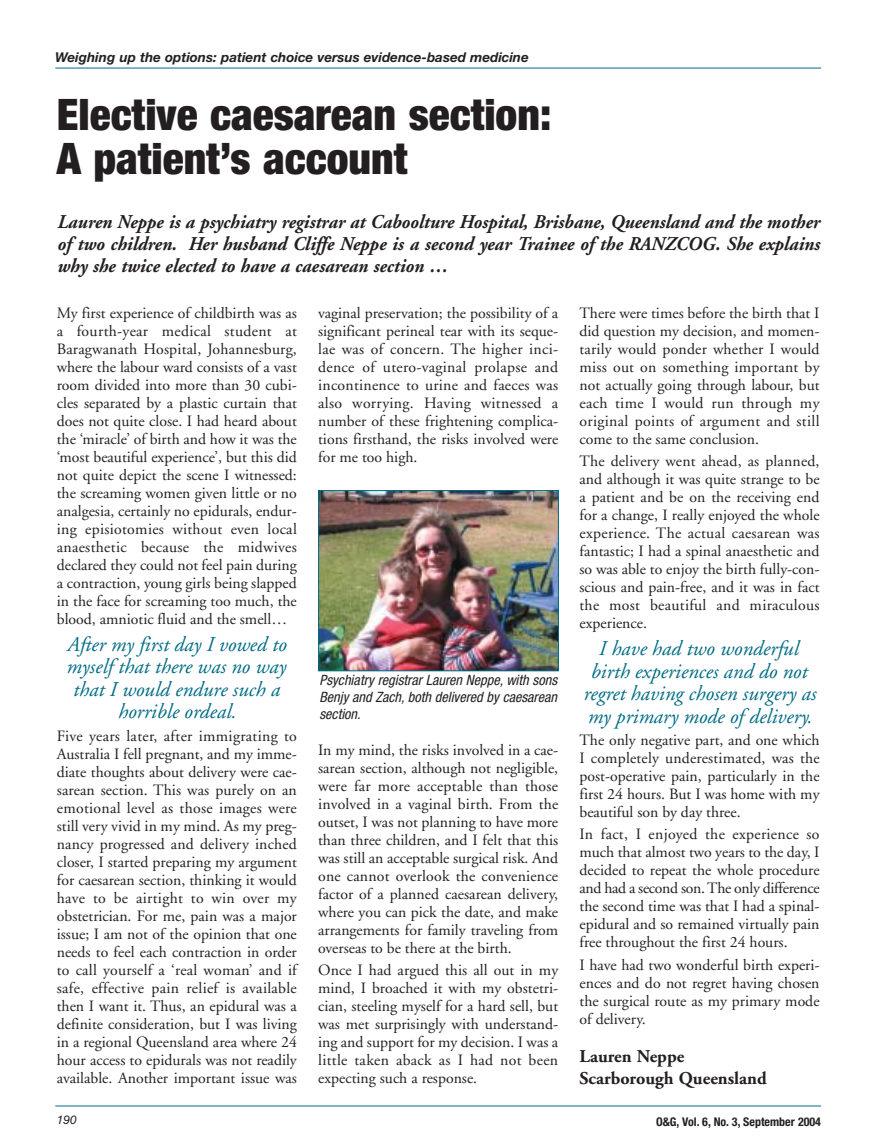
<style>
.page{position:relative;width:893px;height:1148px;background:#fff}
.page>*{position:absolute;margin:0;border:0;box-sizing:border-box;transform-origin:0 0}
.t1{font:900 condensed 43.5px/43.5px "Helvetica Neue";color:#231f20}
.t2{font:italic 21px/22.5px "Adobe Garamond";color:#006c85;text-align:center}
.t3{font:italic 700 19.5px/21.8px "Adobe Garamond";color:#231f20;text-align:justify;scale:.95 1}
.t4{font:700 18px/21.6px "Adobe Garamond";color:#231f20}
.t5{font:15.75px/18px "Adobe Garamond";color:#231f20;text-align:justify}
.t6{font:italic condensed 14.25px/17.1px "Helvetica Neue";color:#231f20;text-align:justify}
.t7{font:italic 700 13.5px "Helvetica Neue";color:#231f20}
.t8{font:700 condensed 12px "Helvetica Neue";color:#231f20}
.t9{font:italic 12px "Helvetica Neue";color:#231f20}
</style>
<div class="page">
<hr style="left:55px;top:1105px;width:766px;height:1px;background:#006c85">
<hr style="left:55px;top:68px;width:766px;height:1px;background:#006c85">
<img style="left:320px;top:492px;width:236px;height:177px">
<div style="left:318px;top:490px;width:240px;height:181px;border:1px solid #006c85"></div>
<p class="t7" style="left:55px;top:53px;width:475px">Weighing up the options: patient choice versus evidence-based medicine</p>
<h1 class="t1" style="left:57px;top:97px;width:496px">Elective caesarean section:<br>A patient’s account</h1>
<p class="t3" style="left:57px;top:213px;width:804px">Lauren Neppe is a psychiatry registrar at Caboolture Hospital, Brisbane, Queensland and the mother of two children. Her husband Cliffe Neppe is a second year Trainee of the RANZCOG. She explains why she twice elected to have a caesarean section …</p>
<p class="t5" style="left:57px;top:305px;width:241px">My first experience of childbirth was as a fourth-year medical student at Baragwanath Hospital, Johannesburg, where the labour ward consists of a vast room divided into more than 30 cubi&shy;cles separated by a plastic curtain that does not quite close. I had heard about the ‘miracle’ of birth and how it was the ‘most beautiful experience’, but this did not quite depict the scene I witnessed: the screaming women given little or no analgesia, certainly no epidurals, endur&shy;ing episiotomies without even local anaesthetic because the midwives declared they could not feel pain during a contraction, young girls being slapped in the face for screaming too much, the blood, amniotic fluid and the smell…</p>
<h2 class="t2" style="left:66px;top:635px;width:221px">After my first day I vowed to myself that there was no way that I would endure such a horrible ordeal.</h2>
<p class="t5" style="left:57px;top:728px;width:241px">Five years later, after immigrating to Australia I fell pregnant, and my imme&shy;diate thoughts about delivery were cae&shy;sarean section. This was purely on an emotional level as those images were still very vivid in my mind. As my preg&shy;nancy progressed and delivery inched closer, I started preparing my argument for caesarean section, thinking it would have to be airtight to win over my obstetrician. For me, pain was a major issue; I am not of the opinion that one needs to feel each contraction in order to call yourself a ‘real woman’ and if safe, effective pain relief is available then I want it. Thus, an epidural was a definite consideration, but I was living in a regional Queensland area where 24 hour access to epidurals was not readily available. Another important issue was</p>
<p class="t5" style="left:318px;top:305px;width:241px">vaginal preservation; the possibility of a significant perineal tear with its seque&shy;lae was of concern. The higher inci&shy;dence of utero-vaginal prolapse and incontinence to urine and faeces was also worrying. Having witnessed a number of these frightening complica&shy;tions firsthand, the risks involved were for me too high.</p>
<p class="t6" style="left:319px;top:673px;width:239px">Psychiatry registrar Lauren Neppe, with sons Benjy and Zach, both delivered by caesarean section.</p>
<p class="t5" style="left:318px;top:742px;width:241px">In my mind, the risks involved in a cae&shy;sarean section, although not negligible, were far more acceptable than those involved in a vaginal birth. From the outset, I was not planning to have more than three children, and I felt that this was still an acceptable surgical risk. And one cannot overlook the convenience factor of a planned caesarean delivery, where you can pick the date, and make arrangements for family traveling from overseas to be there at the birth.</p>
<p class="t5" style="left:318px;top:962px;width:241px">Once I had argued this all out in my mind, I broached it with my obstetri&shy;cian, steeling myself for a hard sell, but was met surprisingly with understand&shy;ing and support for my decision. I was a little taken aback as I had not been expecting such a response.</p>
<p class="t5" style="left:579px;top:305px;width:241px">There were times before the birth that I did question my decision, and momen&shy;tarily would ponder whether I would miss out on something important by not actually going through labour, but each time I would run through my original points of argument and still come to the same conclusion.</p>
<p class="t5" style="left:579px;top:454px;width:241px">The delivery went ahead, as planned, and although it was quite strange to be a patient and be on the receiving end for a change, I really enjoyed the whole experience. The actual caesarean was fantastic; I had a spinal anaesthetic and so was able to enjoy the birth fully-con&shy;scious and pain-free, and it was in fact the most beautiful and miraculous experience.</p>
<h2 class="t2" style="left:582px;top:639px;width:234px">I have had two wonderful birth experiences and do not regret having chosen surgery as my primary mode of delivery.</h2>
<p class="t5" style="left:579px;top:732px;width:241px">The only negative part, and one which I completely underestimated, was the post-operative pain, particularly in the first 24 hours. But I was home with my beautiful son by day three.</p>
<p class="t5" style="left:579px;top:826px;width:241px">In fact, I enjoyed the experience so much that almost two years to the day, I decided to repeat the whole procedure and had a second son. The only difference the second time was that I had a spinal&shy;epidural and so remained virtually pain free throughout the first 24 hours.</p>
<p class="t5" style="left:579px;top:957px;width:241px">I have had two wonderful birth experi&shy;ences and do not regret having chosen the surgical route as my primary mode of delivery.</p>
<p class="t4" style="left:579px;top:1047px;width:189px">Lauren Neppe<br>Scarborough Queensland</p>
<p class="t9" style="left:57px;top:1115px;width:22px">190</p>
<p class="t8" style="left:656px;top:1117px;width:166px">O&amp;G, Vol. 6, No. 3, September 2004</p>
</div>
